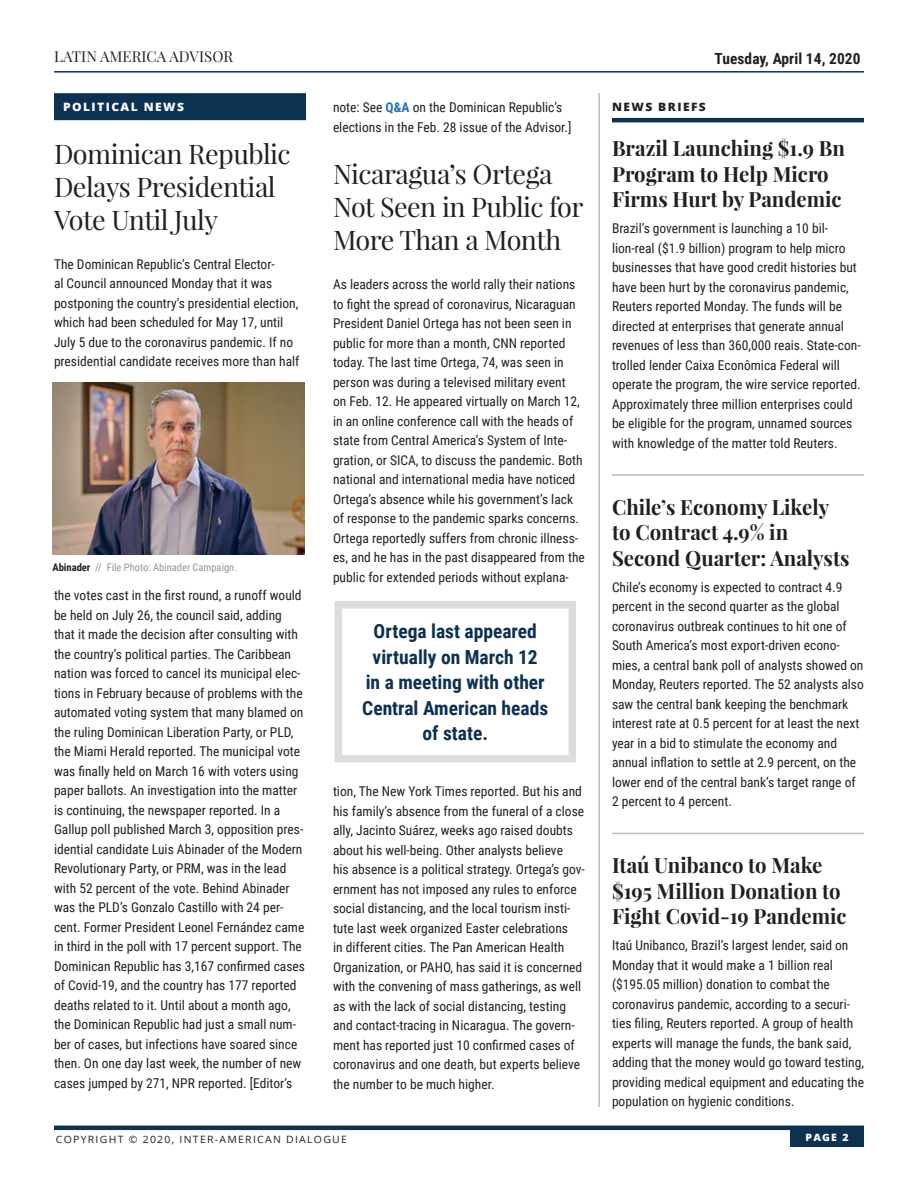
<style>
.page{position:relative;width:918px;height:1188px;background:#fff}
.page>*{position:absolute;margin:0;border:0;box-sizing:border-box;transform-origin:0 0}
.Subhead_18pt{font:27px/33px "Playfair Display";letter-spacing:-.02em;color:#231f20}
.Subhead-_14pt_-_BOLD{font:700 21px/25.5px "Playfair Display";color:#231f20}
.News_Briefs__Subhea{font:700 21px/25.5px "Playfair Display";color:#231f20}
.Callouts_in_Box_-_13{font:700 19.5px/25.5px "Roboto Condensed";color:#0c3151;text-align:center}
.t1{font:700 15.3px "Roboto Condensed";letter-spacing:.005em;color:#231f20}
.t2{font:15px "Playfair Display";letter-spacing:.005em;color:#231f20}
.Subhead_18pt-2{font:13.5px/19.5px "Roboto Condensed";color:#231f20}
.News_Briefs__Body_T{font:13.5px/19.5px "Roboto Condensed";color:#231f20}
.Subhead-_14pt_-_BOLD-2{font:13.5px/19.5px "Roboto Condensed";color:#231f20}
.News_Briefs__Subhea-2{font:13.5px/19.5px "Roboto Condensed";color:#231f20}
.Sections_-_with_Blue{font:800 11.55px "Open Sans";letter-spacing:.12em;color:#fff;scale:1.04 1}
.News_Briefs__Title{font:800 11.55px "Open Sans";letter-spacing:.12em;color:#231f20;scale:1.04 1}
.Photo_caption{font:10.5px "Roboto Condensed";color:#939598}
.t3{font:10.05px "Open Sans";letter-spacing:.12em;color:#231f20;scale:1.04 1}
.t4{font:800 10.05px "Open Sans";color:#fff;scale:1.04 1}
.s1{font-weight:700;color:#231f20}
.s2{font-weight:700;color:#2873ba}
</style>
<div class="page">
<hr style="left:54px;top:1126px;width:810px;height:4px;background:#0c3151">
<div style="left:790px;top:1129px;width:74px;height:18px;background:#0c3151"></div>
<hr style="left:54px;top:71px;width:810px;height:2px;background:#0c3151">
<hr style="left:612px;top:118px;width:252px;height:4px;background:#0c3151">
<hr style="left:612px;top:474px;width:252px;height:2px;background:#bcbdc0">
<hr style="left:612px;top:833px;width:252px;height:1px;background:#bcbdc0">
<div style="left:54px;top:93px;width:252px;height:27px;background:#0c3151"></div>
<hr style="left:598px;top:93px;width:2px;height:1014px;background:#bcbdc0">
<div style="left:334px;top:601px;width:242px;height:161px;border:8px solid #dcdddf"></div>
<img style="left:52px;top:382px;width:252px;height:172px">
<p class="t2" style="left:54px;top:47px;width:181px">LATIN AMERICA ADVISOR</p>
<p class="Sections_-_with_Blue" style="left:63px;top:98px;width:118px">POLITICAL NEWS</p>
<p class="Subhead_18pt" style="left:54px;top:137px;width:238px">Dominican Republic<br>Delays Presidential<br>Vote Until July</p>
<p class="Subhead_18pt-2" style="left:54px;top:254px;width:247px">The Dominican Republic’s Central Elector-<br>al Council announced Monday that it was postponing the country’s presidential election, which had been scheduled for May 17, until July 5 due to the coronavirus pandemic. If no presidential candidate receives more than half</p>
<p class="Photo_caption" style="left:52px;top:560px;width:186px"><span class="s1">Abinader</span> // File Photo: Abinader Campaign.</p>
<p class="Subhead_18pt-2" style="left:54px;top:585px;width:253px">the votes cast in the first round, a runoff would be held on July 26, the council said, adding that it made the decision after consulting with the country’s political parties. The Caribbean nation was forced to cancel its municipal elec&shy;tions in February because of problems with the automated voting system that many blamed on the ruling Dominican Liberation Party, or PLD, the Miami Herald reported. The municipal vote was finally held on March 16 with voters using paper ballots. An investigation into the matter is continuing, the newspaper reported. In a Gallup poll published March 3, opposition pres&shy;idential candidate Luis Abinader of the Modern Revolutionary Party, or PRM, was in the lead with 52 percent of the vote. Behind Abinader was the PLD’s Gonzalo Castillo with 24 per&shy;cent. Former President Leonel Fernández came in third in the poll with 17 percent support. The Dominican Republic has 3,167 confirmed cases of Covid-19, and the country has 177 reported deaths related to it. Until about a month ago, the Dominican Republic had just a small num&shy;ber of cases, but infections have soared since then. On one day last week, the number of new cases jumped by 271, NPR reported. [Editor’s</p>
<p class="Subhead_18pt-2" style="left:333px;top:97px;width:240px">note: See <span class="s2">Q&amp;A</span> on the Dominican Republic’s elections in the Feb. 28 issue of the Advisor.]</p>
<p class="Subhead_18pt" style="left:333px;top:157px;width:252px">Nicaragua’s Ortega<br>Not Seen in Public for<br>More Than a Month</p>
<p class="Subhead_18pt-2" style="left:333px;top:274px;width:253px">As leaders across the world rally their nations to fight the spread of coronavirus, Nicaraguan President Daniel Ortega has not been seen in public for more than a month, CNN reported today. The last time Ortega, 74, was seen in person was during a televised military event<br>on Feb. 12. He appeared virtually on March 12, in an online conference call with the heads of state from Central America’s System of Inte&shy;gration, or SICA, to discuss the pandemic. Both national and international media have noticed Ortega’s absence while his government’s lack of response to the pandemic sparks concerns.<br>Ortega reportedly suffers from chronic illness&shy;es, and he has in the past disappeared from the public for extended periods without explana-</p>
<p class="Callouts_in_Box_-_13" style="left:362px;top:618px;width:188px">Ortega last appeared virtually on March 12<br>in a meeting with other<br>Central American heads of state.</p>
<p class="Subhead_18pt-2" style="left:333px;top:781px;width:253px">tion, The New York Times reported. But his and his family’s absence from the funeral of a close ally, Jacinto Suárez, weeks ago raised doubts about his well-being. Other analysts believe<br>his absence is a political strategy. Ortega’s gov&shy;ernment has not imposed any rules to enforce social distancing, and the local tourism insti&shy;tute last week organized Easter celebrations<br>in different cities. The Pan American Health Organization, or PAHO, has said it is concerned with the convening of mass gatherings, as well as with the lack of social distancing, testing and contact-tracing in Nicaragua. The govern&shy;ment has reported just 10 confirmed cases of coronavirus and one death, but experts believe the number to be much higher.</p>
<p class="t1" style="left:715px;top:47px;width:147px">Tuesday, April 14, 2020</p>
<p class="News_Briefs__Title" style="left:612px;top:98px;width:92px">NEWS BRIEFS</p>
<p class="Subhead-_14pt_-_BOLD" style="left:612px;top:135px;width:234px">Brazil Launching $1.9 Bn<br>Program to Help Micro<br>Firms Hurt by Pandemic</p>
<p class="News_Briefs__Body_T" style="left:612px;top:218px;width:250px">Brazil’s government is launching a 10 bil&shy;lion-real ($1.9 billion) program to help micro businesses that have good credit histories but have been hurt by the coronavirus pandemic, Reuters reported Monday. The funds will be directed at enterprises that generate annual revenues of less than 360,000 reais. State-con&shy;trolled lender Caixa Econômica Federal will operate the program, the wire service reported.<br>Approximately three million enterprises could be eligible for the program, unnamed sources with knowledge of the matter told Reuters.</p>
<p class="Subhead-_14pt_-_BOLD" style="left:612px;top:494px;width:239px">Chile’s Economy Likely to Contract 4.9% in<br>Second Quarter: Analysts</p>
<p class="Subhead-_14pt_-_BOLD-2" style="left:612px;top:577px;width:253px">Chile’s economy is expected to contract 4.9 percent in the second quarter as the global coronavirus outbreak continues to hit one of South America’s most export-driven econo&shy;mies, a central bank poll of analysts showed on Monday, Reuters reported. The 52 analysts also saw the central bank keeping the benchmark interest rate at 0.5 percent for at least the next year in a bid to stimulate the economy and annual inflation to settle at 2.9 percent, on the lower end of the central bank’s target range of 2 percent to 4 percent.</p>
<p class="News_Briefs__Subhea" style="left:612px;top:852px;width:236px">Itaú Unibanco to Make $195 Million Donation to<br>Fight Covid-19 Pandemic</p>
<p class="News_Briefs__Subhea-2" style="left:612px;top:935px;width:253px">Itaú Unibanco, Brazil’s largest lender, said on Monday that it would make a 1 billion real ($195.05 million) donation to combat the coronavirus pandemic, according to a securi&shy;ties filing, Reuters reported. A group of health experts will manage the funds, the bank said, adding that the money would go toward testing, providing medical equipment and educating the population on hygienic conditions.</p>
<p class="t3" style="left:56px;top:1132px;width:281px">COPYRIGHT © 2020, INTER-AMERICAN DIALOGUE</p>
<p class="t4" style="left:806px;top:1129px;width:43px">PAGE 2</p>
</div>
